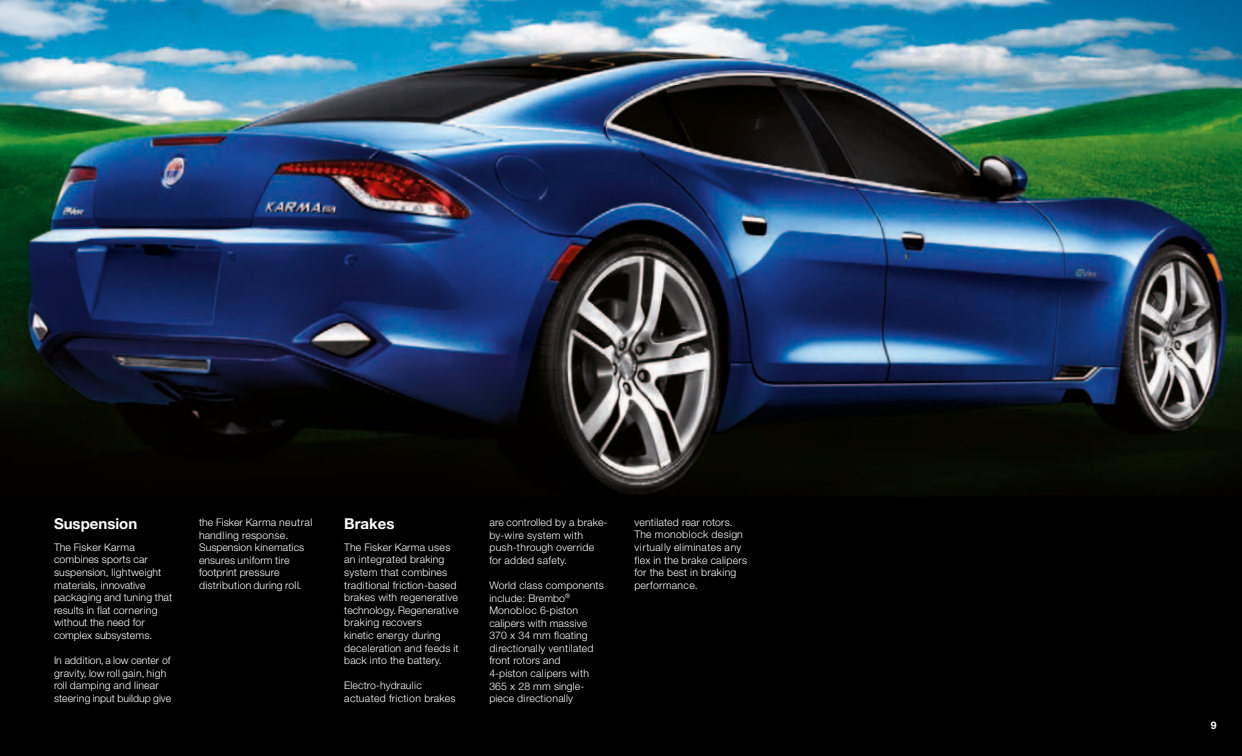
<style>
.page{position:relative;width:1242px;height:756px;background:#010000}
.page>*{position:absolute;margin:0;border:0;box-sizing:border-box;transform-origin:0 0}
.t1{font:700 15px "Helvetica Neue LT Std";color:#fff}
.t2{font:300 10.5px/12.6px "Helvetica Neue LT Std";letter-spacing:.01em;color:#fff}
.t3{font:700 10.5px "Helvetica Neue LT Std";color:#fff}
</style>
<div class="page">
<img style="left:0;top:0;width:1242px;height:495px">
<h1 class="t1" style="left:54px;top:518px;width:85px">Suspension</h1>
<p class="t2" style="left:54px;top:542px;width:120px">The Fisker Karma combines sports car suspension, lightweight materials, innovative packaging and tuning that results in flat cornering without the need for complex subsystems.</p>
<p class="t2" style="left:54px;top:656px;width:119px">In addition, a low center of gravity, low roll gain, high roll damping and linear steering input buildup give</p>
<p class="t2" style="left:199px;top:517px;width:115px">the Fisker Karma neutral handling response.<br>Suspension kinematics ensures uniform tire footprint pressure distribution during roll.</p>
<h1 class="t1" style="left:344px;top:518px;width:52px">Brakes</h1>
<p class="t2" style="left:344px;top:542px;width:116px">The Fisker Karma uses an integrated braking system that combines traditional friction-based brakes with regenerative technology. Regenerative braking recovers<br>kinetic energy during deceleration and feeds it back into the battery.</p>
<p class="t2" style="left:344px;top:681px;width:113px">Electro-hydraulic actuated friction brakes</p>
<p class="t2" style="left:489px;top:517px;width:120px">are controlled by a brake&shy;by-wire system with push-through override for added safety.</p>
<p class="t2" style="left:489px;top:580px;width:116px">World class components include: Brembo<sup>®<br></sup>Monobloc 6-piston calipers with massive<br>370 x 34 mm floating directionally ventilated front rotors and<br>4-piston calipers with<br>365 x 28 mm single&shy;piece directionally</p>
<p class="t2" style="left:634px;top:517px;width:114px">ventilated rear rotors.<br>The monoblock design virtually eliminates any flex in the brake calipers for the best in braking performance.</p>
<p class="t3" style="left:1211px;top:721px;width:7px">9</p>
</div>
